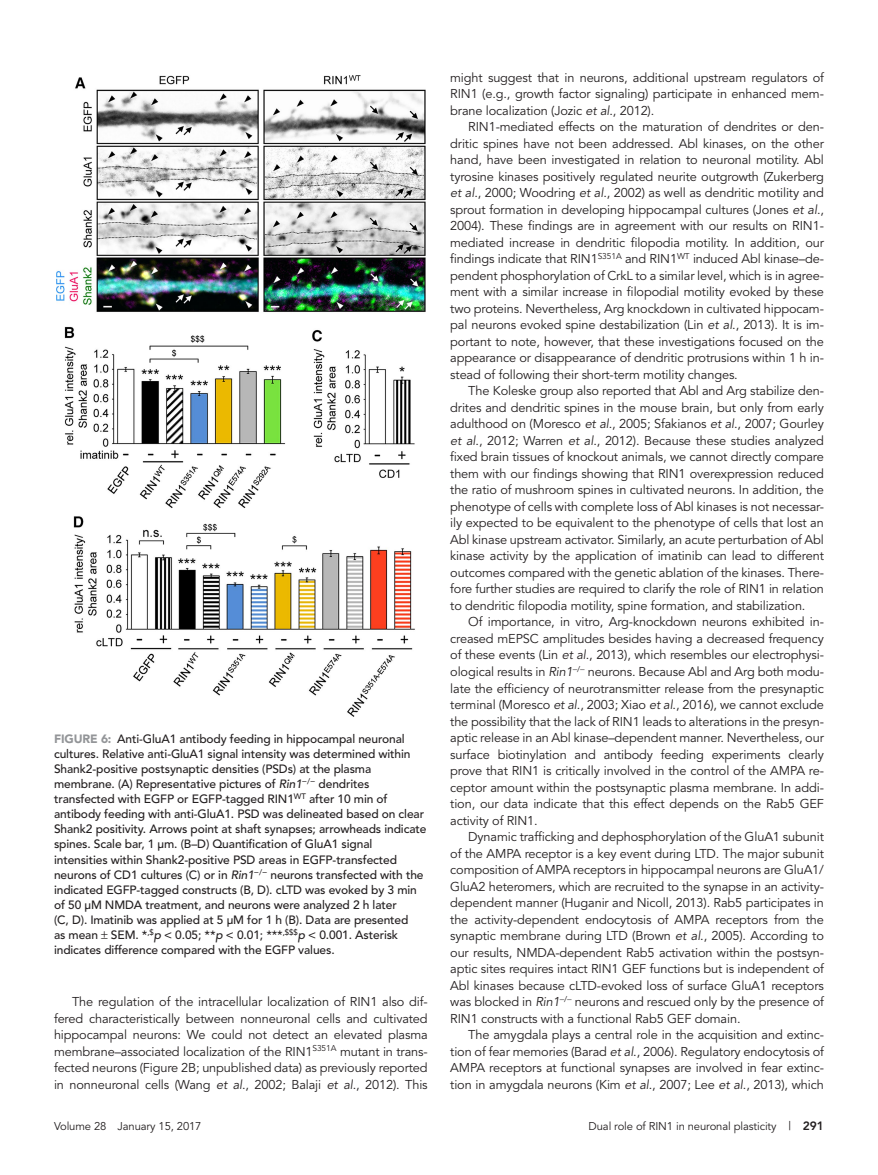
<style>
.page{position:relative;width:878px;height:1175px;background:#fff}
.page>*{position:absolute;margin:0;border:0;box-sizing:border-box;transform-origin:0 0}
.Para{font:12.75px/16.5px "Avenir";letter-spacing:-.01em;color:#231f20;text-align:justify}
.FigCaption{font:500 12px/15px "Avenir";letter-spacing:-.01em;color:#231f20}
.t1{font:11.25px "Avenir";letter-spacing:-.01em;color:#231f20}
.s1{font-weight:900;color:#939598}
.s2{font-style:italic}
.s3{font-size:12px}
.s4{font-weight:800;font-size:12px}
</style>
<div class="page">
<img style="left:56px;top:76px;width:369px;height:640px">
<p class="FigCaption" style="left:54px;top:732px;width:374px"><span class="s1">FIGURE 6:</span> Anti-GluA1 antibody feeding in hippocampal neuronal cultures. Relative anti-GluA1 signal intensity was determined within Shank2-positive postsynaptic densities (PSDs) at the plasma membrane. (A) Representative pictures of <span class="s2">Rin1</span><sup>−/−</sup> dendrites transfected with EGFP or EGFP-tagged RIN1<sup>WT</sup> after 10 min of antibody feeding with anti-GluA1. PSD was delineated based on clear Shank2 positivity. Arrows point at shaft synapses; arrowheads indicate spines. Scale bar, 1 μm. (B–D) Quantification of GluA1 signal intensities within Shank2-positive PSD areas in EGFP-transfected neurons of CD1 cultures (C) or in <span class="s2">Rin1</span><sup>−/−</sup> neurons transfected with the indicated EGFP-tagged constructs (B, D). cLTD was evoked by 3 min of 50 μM NMDA treatment, and neurons were analyzed 2 h later<br>(C, D). Imatinib was applied at 5 μM for 1 h (B). Data are presented<br>as mean SEM. *<sup>,$</sup><span class="s2">p</span> &lt; 0.05; **<span class="s2">p</span> &lt; 0.01; ***<sup>,$$$</sup><span class="s2">p</span> &lt; 0.001. Asterisk indicates difference compared with the EGFP values.</p>
<p class="Para" style="left:54px;top:993px;width:375px;text-indent:18px">The regulation of the intracellular localization of RIN1 also dif&shy;fered characteristically between nonneuronal cells and cultivated hippocampal neurons: We could not detect an elevated plasma membrane–associated localization of the RIN1<sup>S351A</sup> mutant in trans&shy;fected neurons (Figure 2B; unpublished data) as previously reported in nonneuronal cells (Wang <span class="s2">et al</span>., 2002; Balaji <span class="s2">et al</span>., 2012). This</p>
<p class="Para" style="left:450px;top:69px;width:375px">might suggest that in neurons, additional upstream regulators of RIN1 (e.g., growth factor signaling) participate in enhanced mem&shy;brane localization (Jozic <span class="s2">et al</span>., 2012).</p>
<p class="Para" style="left:450px;top:119px;width:375px;text-indent:18px">RIN1-mediated effects on the maturation of dendrites or den&shy;dritic spines have not been addressed. Abl kinases, on the other hand, have been investigated in relation to neuronal motility. Abl tyrosine kinases positively regulated neurite outgrowth (Zukerberg <span class="s2">et al</span>., 2000; Woodring <span class="s2">et al</span>., 2002) as well as dendritic motility and sprout formation in developing hippocampal cultures (Jones <span class="s2">et al</span>., 2004). These findings are in agreement with our results on RIN1- mediated increase in dendritic filopodia motility. In addition, our findings indicate that RIN1<sup>S351A</sup> and RIN1<sup>WT</sup> induced Abl kinase–de&shy;pendent phosphorylation of CrkL to a similar level, which is in agree&shy;ment with a similar increase in filopodial motility evoked by these two proteins. Nevertheless, Arg knockdown in cultivated hippocam&shy;pal neurons evoked spine destabilization (Lin <span class="s2">et al</span>., 2013). It is im&shy;portant to note, however, that these investigations focused on the appearance or disappearance of dendritic protrusions within 1 h in&shy;stead of following their short-term motility changes.</p>
<p class="Para" style="left:450px;top:383px;width:375px;text-indent:18px">The Koleske group also reported that Abl and Arg stabilize den&shy;drites and dendritic spines in the mouse brain, but only from early adulthood on (Moresco <span class="s2">et al</span>., 2005; Sfakianos <span class="s2">et al</span>., 2007; Gourley <span class="s2">et al</span>., 2012; Warren <span class="s2">et al</span>., 2012). Because these studies analyzed fixed brain tissues of knockout animals, we cannot directly compare them with our findings showing that RIN1 overexpression reduced the ratio of mushroom spines in cultivated neurons. In addition, the phenotype of cells with complete loss of Abl kinases is not necessar&shy;ily expected to be equivalent to the phenotype of cells that lost an Abl kinase upstream activator. Similarly, an acute perturbation of Abl kinase activity by the application of imatinib can lead to different outcomes compared with the genetic ablation of the kinases. There&shy;fore further studies are required to clarify the role of RIN1 in relation to dendritic filopodia motility, spine formation, and stabilization.</p>
<p class="Para" style="left:450px;top:614px;width:375px;text-indent:18px">Of importance, in vitro, Arg-knockdown neurons exhibited in&shy;creased mEPSC amplitudes besides having a decreased frequency of these events (Lin <span class="s2">et al</span>., 2013), which resembles our electrophysi&shy;ological results in <span class="s2">Rin1</span>−<sup>/</sup>− neurons. Because Abl and Arg both modu&shy;late the efficiency of neurotransmitter release from the presynaptic terminal (Moresco <span class="s2">et al</span>., 2003; Xiao <span class="s2">et al</span>., 2016), we cannot exclude the possibility that the lack of RIN1 leads to alterations in the presyn&shy;aptic release in an Abl kinase–dependent manner. Nevertheless, our surface biotinylation and antibody feeding experiments clearly prove that RIN1 is critically involved in the control of the AMPA re&shy;ceptor amount within the postsynaptic plasma membrane. In addi&shy;tion, our data indicate that this effect depends on the Rab5 GEF activity of RIN1.</p>
<p class="Para" style="left:450px;top:828px;width:375px;text-indent:18px">Dynamic trafficking and dephosphorylation of the GluA1 subunit of the AMPA receptor is a key event during LTD. The major subunit composition of AMPA receptors in hippocampal neurons are GluA1/ GluA2 heteromers, which are recruited to the synapse in an activity&shy;dependent manner (Huganir and Nicoll, 2013). Rab5 participates in the activity-dependent endocytosis of AMPA receptors from the synaptic membrane during LTD (Brown <span class="s2">et al</span>., 2005). According to our results, NMDA-dependent Rab5 activation within the postsyn&shy;aptic sites requires intact RIN1 GEF functions but is independent of Abl kinases because cLTD-evoked loss of surface GluA1 receptors was blocked in <span class="s2">Rin1</span>−<sup>/</sup>− neurons and rescued only by the presence of RIN1 constructs with a functional Rab5 GEF domain.</p>
<p class="Para" style="left:450px;top:1026px;width:375px;text-indent:18px">The amygdala plays a central role in the acquisition and extinc&shy;tion of fear memories (Barad <span class="s2">et al</span>., 2006). Regulatory endocytosis of AMPA receptors at functional synapses are involved in fear extinc&shy;tion in amygdala neurons (Kim <span class="s2">et al</span>., 2007; Lee <span class="s2">et al</span>., 2013), which</p>
<p class="t1" style="left:54px;top:1119px;width:149px">Volume 28 January 15, 2017</p>
<p class="t1" style="left:588px;top:1119px;width:237px">Dual role of RIN1 in neuronal plasticity <span class="s3">|</span> <span class="s4">291</span></p>
</div>
